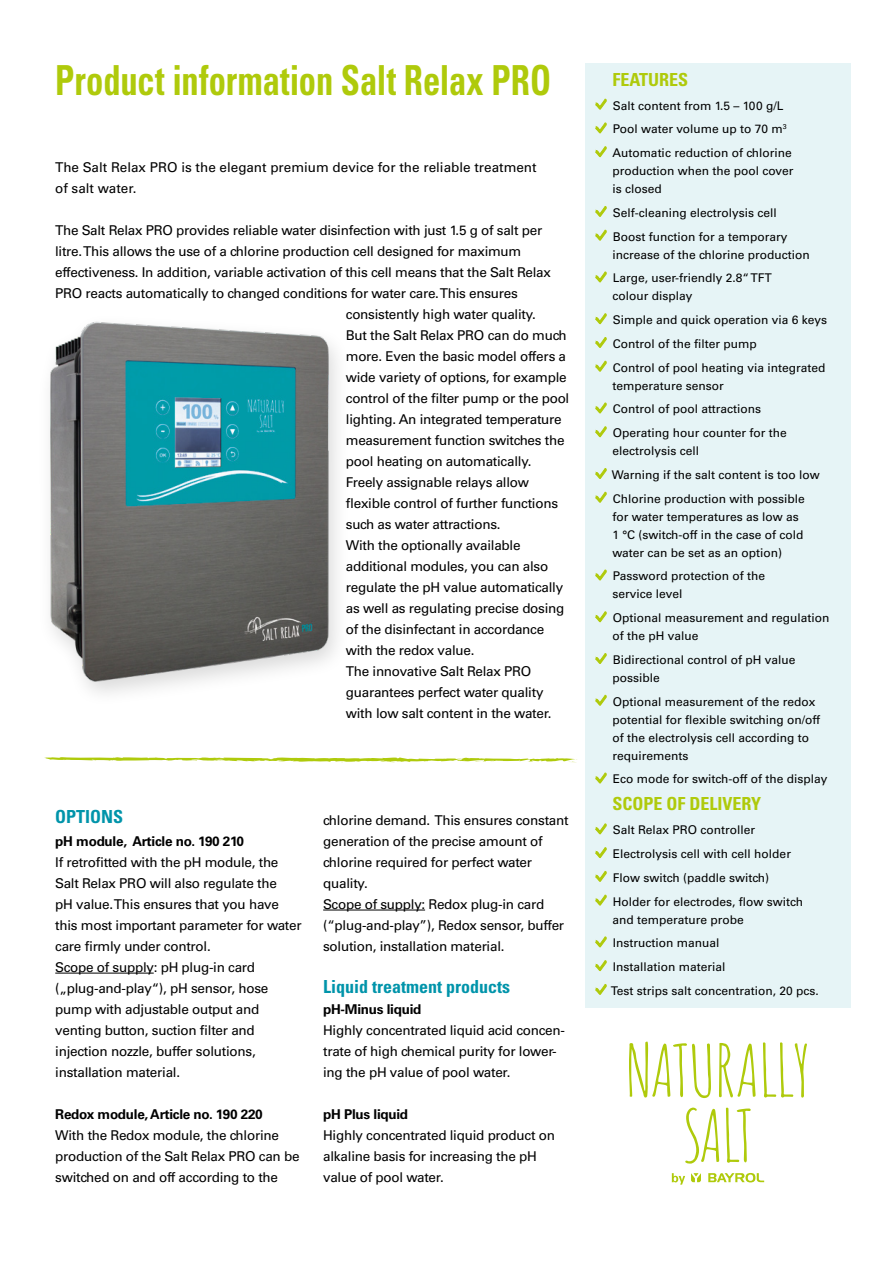
<style>
.page{position:relative;width:893px;height:1263px;background:#fff}
.page>*{position:absolute;margin:0;border:0;box-sizing:border-box;transform-origin:0 0}
.t1{font:700 condensed 41.4px "Univers LT Std";color:#afca0b;scale:.83 1}
.t2{font:700 condensed 18px "Univers LT Std";color:#0094aa}
.t3{font:700 condensed 18px "Univers LT Std";color:#afca0b}
.t4{font:13.5px/21px "Univers LT Std";letter-spacing:-.02em;color:#000}
.t5{font:700 13.5px "Univers LT Std";letter-spacing:-.02em;color:#000}
.t6{font:13.5px/21px "Univers LT Std";color:#000}
.t7{font:12px/23.7px "Univers LT Std";color:#000}
</style>
<div class="page">
<div style="left:585px;top:64px;width:265px;height:944px;background:#e6f4f6"></div>
<svg style="left:595px;top:98px;width:12px;height:12px"></svg>
<svg style="left:595px;top:122px;width:12px;height:12px"></svg>
<svg style="left:595px;top:146px;width:12px;height:12px"></svg>
<svg style="left:595px;top:206px;width:12px;height:11px"></svg>
<svg style="left:595px;top:229px;width:12px;height:12px"></svg>
<svg style="left:595px;top:271px;width:12px;height:12px"></svg>
<svg style="left:595px;top:313px;width:12px;height:12px"></svg>
<svg style="left:595px;top:337px;width:12px;height:11px"></svg>
<svg style="left:595px;top:360px;width:12px;height:12px"></svg>
<svg style="left:595px;top:402px;width:12px;height:12px"></svg>
<svg style="left:595px;top:426px;width:12px;height:12px"></svg>
<svg style="left:595px;top:468px;width:12px;height:11px"></svg>
<svg style="left:595px;top:491px;width:12px;height:12px"></svg>
<svg style="left:595px;top:569px;width:12px;height:12px"></svg>
<svg style="left:595px;top:611px;width:12px;height:12px"></svg>
<svg style="left:595px;top:653px;width:12px;height:11px"></svg>
<svg style="left:595px;top:694px;width:12px;height:12px"></svg>
<svg style="left:595px;top:772px;width:12px;height:12px"></svg>
<svg style="left:595px;top:823px;width:12px;height:12px"></svg>
<svg style="left:595px;top:847px;width:12px;height:11px"></svg>
<svg style="left:595px;top:870px;width:12px;height:12px"></svg>
<svg style="left:595px;top:894px;width:12px;height:12px"></svg>
<svg style="left:595px;top:936px;width:12px;height:12px"></svg>
<svg style="left:595px;top:960px;width:12px;height:11px"></svg>
<svg style="left:595px;top:984px;width:12px;height:11px"></svg>
<svg style="left:708px;top:1173px;width:56px;height:9px"></svg>
<svg style="left:691px;top:1173px;width:10px;height:9px"></svg>
<svg style="left:672px;top:1173px;width:13px;height:11px"></svg>
<svg style="left:726px;top:1108px;width:25px;height:55px"></svg>
<svg style="left:685px;top:1107px;width:34px;height:56px"></svg>
<svg style="left:629px;top:1041px;width:82px;height:57px"></svg>
<svg style="left:763px;top:1042px;width:44px;height:55px"></svg>
<svg style="left:719px;top:1043px;width:36px;height:54px"></svg>
<hr style="left:55px;top:973px;width:99px;height:1px;background:#000">
<hr style="left:323px;top:910px;width:102px;height:1px;background:#000">
<svg style="left:44px;top:757px;width:533px;height:5px"></svg>
<img style="left:50px;top:321px;width:287px;height:372px">
<h1 class="t1" style="left:55px;top:54px;width:599px">Product information Salt Relax PRO</h1>
<p class="t6" style="left:55px;top:157px;width:483px">The Salt Relax PRO is the elegant premium device for the reliable treatment of salt water.</p>
<p class="t4" style="left:55px;top:220px;width:489px">The Salt Relax PRO provides reliable water disinfection with just 1.5 g of salt per</p>
<p class="t4" style="left:55px;top:241px;width:468px">litre. This allows the use of a chlorine production cell designed for maximum</p>
<p class="t4" style="left:55px;top:262px;width:497px">effectiveness. In addition, variable activation of this cell means that the Salt Relax</p>
<p class="t4" style="left:55px;top:283px;width:464px">PRO reacts automatically to changed conditions for water care. This ensures</p>
<p class="t4" style="left:346px;top:304px;width:192px">consistently high water quality.</p>
<p class="t4" style="left:346px;top:325px;width:222px">But the Salt Relax PRO can do much</p>
<p class="t4" style="left:346px;top:346px;width:222px">more. Even the basic model offers a</p>
<p class="t4" style="left:346px;top:367px;width:222px">wide variety of options, for example</p>
<p class="t4" style="left:346px;top:388px;width:225px">control of the filter pump or the pool</p>
<p class="t4" style="left:346px;top:409px;width:217px">lighting. An integrated temperature</p>
<p class="t4" style="left:346px;top:430px;width:220px">measurement function switches the</p>
<p class="t4" style="left:346px;top:451px;width:187px">pool heating on automatically.</p>
<p class="t4" style="left:346px;top:472px;width:185px">Freely assignable relays allow</p>
<p class="t4" style="left:346px;top:493px;width:214px">flexible control of further functions</p>
<p class="t4" style="left:346px;top:514px;width:156px">such as water attractions.</p>
<p class="t4" style="left:346px;top:535px;width:176px">With the optionally available</p>
<p class="t4" style="left:346px;top:556px;width:204px">additional modules, you can also</p>
<p class="t4" style="left:346px;top:577px;width:219px">regulate the pH value automatically</p>
<p class="t4" style="left:346px;top:598px;width:220px">as well as regulating precise dosing</p>
<p class="t4" style="left:346px;top:619px;width:200px">of the disinfectant in accordance</p>
<p class="t4" style="left:346px;top:640px;width:130px">with the redox value.</p>
<p class="t4" style="left:346px;top:661px;width:187px">The innovative Salt Relax PRO</p>
<p class="t4" style="left:346px;top:682px;width:199px">guarantees perfect water quality</p>
<p class="t4" style="left:346px;top:703px;width:207px">with low salt content in the water.</p>
<h2 class="t2" style="left:55px;top:805px;width:70px">OPTIONS</h2>
<p class="t5" style="left:55px;top:833px;width:190px">pH module, Article no. 190 210</p>
<p class="t4" style="left:55px;top:851px;width:248px">If retrofitted with the pH module, the Salt Relax PRO will also regulate the<br>pH value. This ensures that you have this most important parameter for water care firmly under control.<br>Scope of supply: pH plug-in card („plug-and-play“), pH sensor, hose pump with adjustable output and venting button, suction filter and injection nozzle, buffer solutions, installation material.</p>
<p class="t5" style="left:55px;top:1106px;width:209px">Redox module, Article no. 190 220</p>
<p class="t4" style="left:55px;top:1124px;width:246px">With the Redox module, the chlorine production of the Salt Relax PRO can be switched on and off according to the</p>
<p class="t4" style="left:323px;top:809px;width:247px">chlorine demand. This ensures constant generation of the precise amount of chlorine required for perfect water quality.<br>Scope of supply: Redox plug-in card (“plug-and-play”), Redox sensor, buffer solution, installation material.</p>
<h2 class="t2" style="left:323px;top:975px;width:188px">Liquid treatment products</h2>
<p class="t5" style="left:323px;top:1001px;width:100px">pH-Minus liquid</p>
<p class="t4" style="left:323px;top:1019px;width:243px">Highly concentrated liquid acid concen&shy;trate of high chemical purity for lower&shy;ing the pH value of pool water.</p>
<p class="t5" style="left:323px;top:1106px;width:86px">pH Plus liquid</p>
<p class="t4" style="left:323px;top:1124px;width:233px">Highly concentrated liquid product on alkaline basis for increasing the pH value of pool water.</p>
<h2 class="t3" style="left:612px;top:68px;width:77px">FEATURES</h2>
<p class="t7" style="left:612px;top:93px;width:181px">Salt content from 1.5 – 100 g/L<br>Pool water volume up to 70 m<sup>3<br></sup>Automatic reduction of chlorine</p>
<p class="t7" style="left:612px;top:162px;width:183px;line-height:18px">production when the pool cover is closed</p>
<p class="t7" style="left:613px;top:201px;width:176px">Self-cleaning electrolysis cell<br>Boost function for a temporary</p>
<p class="t7" style="left:612px;top:243px;width:199px">increase of the chlorine production<br>Large, user-friendly 2.8“ TFT</p>
<p class="t7" style="left:612px;top:284px;width:216px">colour display<br>Simple and quick operation via 6 keys<br>Control of the filter pump<br>Control of pool heating via integrated</p>
<p class="t7" style="left:612px;top:374px;width:176px">temperature sensor<br>Control of pool attractions<br>Operating hour counter for the</p>
<p class="t7" style="left:612px;top:439px;width:210px">electrolysis cell<br>Warning if the salt content is too low<br>Chlorine production with possible</p>
<p class="t7" style="left:612px;top:507px;width:193px;line-height:18px">for water temperatures as low as<br>1 °C (switch-off in the case of cold water can be set as an option)</p>
<p class="t7" style="left:612px;top:567px;width:154px;line-height:18px">Password protection of the service level</p>
<p class="t7" style="left:612px;top:609px;width:219px;line-height:18px">Optional measurement and regulation of the pH value</p>
<p class="t7" style="left:612px;top:651px;width:185px;line-height:18px">Bidirectional control of pH value possible</p>
<p class="t7" style="left:612px;top:692px;width:209px;line-height:18px">Optional measurement of the redox potential for flexible switching on/off of the electrolysis cell according to requirements</p>
<p class="t7" style="left:613px;top:767px;width:216px">Eco mode for switch-off of the display</p>
<h2 class="t3" style="left:612px;top:793px;width:150px">SCOPE OF DELIVERY</h2>
<p class="t7" style="left:613px;top:818px;width:192px">Salt Relax PRO controller<br>Electrolysis cell with cell holder<br>Flow switch (paddle switch)<br>Holder for electrodes, flow switch</p>
<p class="t7" style="left:611px;top:907px;width:209px">and temperature probe<br>Instruction manual<br>Installation material<br>Test strips salt concentration, 20 pcs.</p>
</div>
